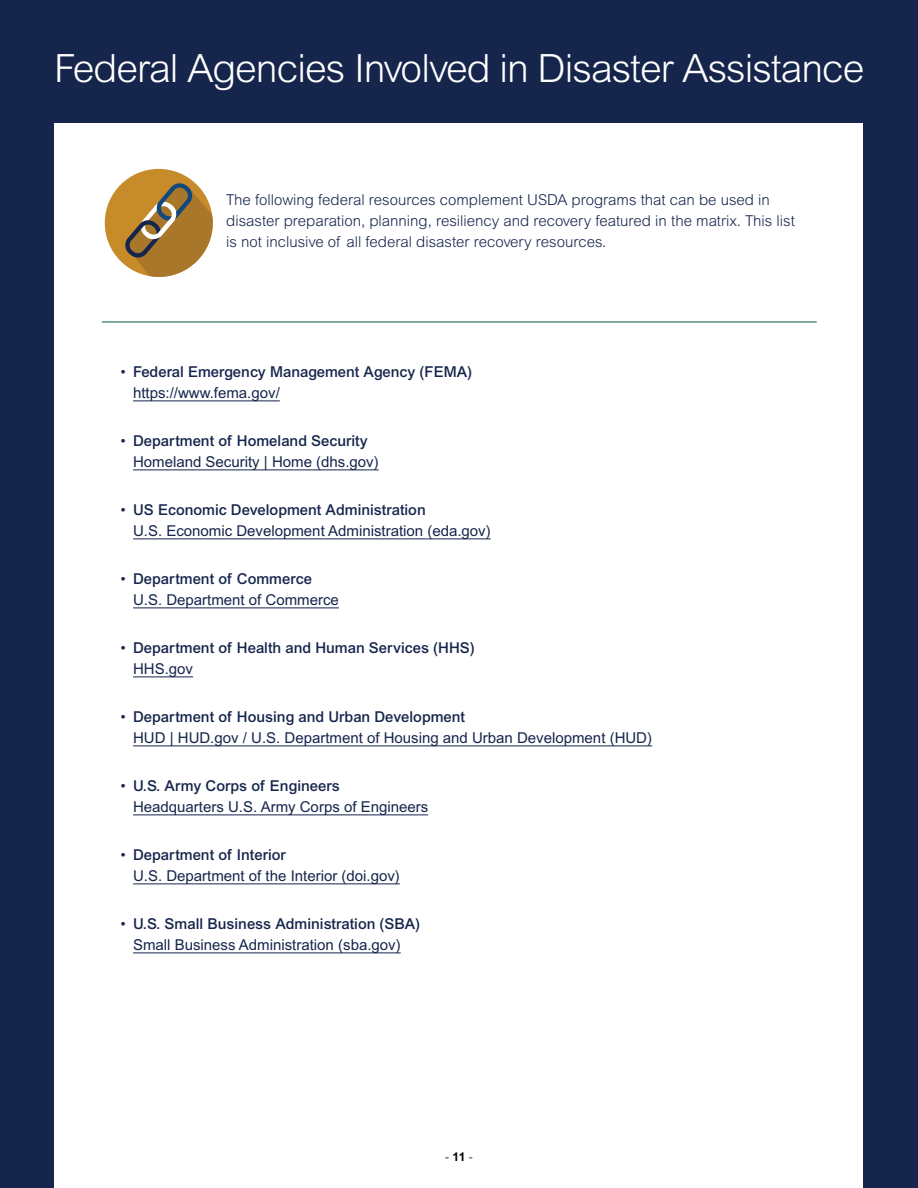
<style>
.page{position:relative;width:918px;height:1188px;background:#16254c}
.page>*{position:absolute;margin:0;border:0;box-sizing:border-box;transform-origin:0 0}
.t1{font:300 39px "Arial MT Std";letter-spacing:-.025em;color:#fff}
.t2{font:15px/21px "Arial MT Std";color:#16254c}
.t3{font:300 15px/21px "Arial MT Std";color:#16254c}
.t4{font:500 15px/21px "Arial MT Std";color:#16254c}
.t5{font:300 12px "Arial MT Std";color:#000}
.s1{font-weight:300}
.s2{font-weight:400}
.s3{font-weight:500}
.s4{font-weight:700}
</style>
<div class="page">
<div style="left:54px;top:123px;width:808px;height:1065px;background:#fff"></div>
<svg style="left:105px;top:169px;width:108px;height:108px"></svg>
<hr style="left:102px;top:322px;width:715px;height:1px;background:#035841">
<hr style="left:133px;top:401px;width:147px;height:1px;background:#16254c">
<hr style="left:133px;top:470px;width:246px;height:1px;background:#16254c">
<hr style="left:133px;top:539px;width:358px;height:1px;background:#16254c">
<hr style="left:133px;top:608px;width:206px;height:1px;background:#16254c">
<hr style="left:133px;top:677px;width:60px;height:1px;background:#16254c">
<hr style="left:133px;top:746px;width:519px;height:1px;background:#16254c">
<hr style="left:133px;top:815px;width:295px;height:1px;background:#16254c">
<hr style="left:133px;top:884px;width:267px;height:1px;background:#16254c">
<hr style="left:133px;top:953px;width:268px;height:1px;background:#16254c">
<h2 class="t1" style="left:54px;top:46px;width:812px">Federal Agencies Involved in Disaster Assistance</h2>
<p class="t3" style="left:226px;top:189px;width:570px">The following federal resources complement USDA programs that can be used in disaster preparation, planning, resiliency and recovery featured in the matrix. This list is not inclusive of all federal disaster recovery resources.</p>
<p class="t4" style="left:133px;top:361px;width:341px;text-indent:-14px"><span class="s1">•</span> Federal Emergency Management Agency (FEMA) <span class="s2">https://www.fema.gov/</span></p>
<p class="t2" style="left:133px;top:430px;width:247px;text-indent:-14px"><span class="s1">•</span> <span class="s3">Department of Homeland Security<br></span>Homeland Security | Home (dhs.gov)</p>
<p class="t2" style="left:133px;top:499px;width:359px;text-indent:-14px"><span class="s1">•</span> <span class="s3">US Economic Development Administration<br></span>U.S. Economic Development Administration (eda.gov)</p>
<p class="t2" style="left:133px;top:568px;width:207px;text-indent:-14px"><span class="s1">•</span> <span class="s3">Department of Commerce<br></span>U.S. Department of Commerce</p>
<p class="t4" style="left:133px;top:637px;width:343px;text-indent:-14px"><span class="s1">•</span> Department of Health and Human Services (HHS)<br><span class="s2">HHS.gov</span></p>
<p class="t2" style="left:133px;top:706px;width:521px;text-indent:-14px"><span class="s1">•</span> <span class="s3">Department of Housing and Urban Development<br></span>HUD | HUD.gov / U.S. Department of Housing and Urban Development (HUD)</p>
<p class="t2" style="left:133px;top:775px;width:297px;text-indent:-14px"><span class="s1">•</span> <span class="s3">U.S. Army Corps of Engineers<br></span>Headquarters U.S. Army Corps of Engineers</p>
<p class="t2" style="left:133px;top:844px;width:268px;text-indent:-14px"><span class="s1">•</span> <span class="s3">Department of Interior<br></span>U.S. Department of the Interior (doi.gov)</p>
<p class="t4" style="left:120px;top:913px;width:302px;text-align:center"><span class="s1">•</span> U.S. Small Business Administration (SBA)<br><span class="s2">Small Business Administration (sba.gov)</span></p>
<p class="t5" style="left:445px;top:1150px;width:29px">- <span class="s4">11</span> -</p>
</div>
